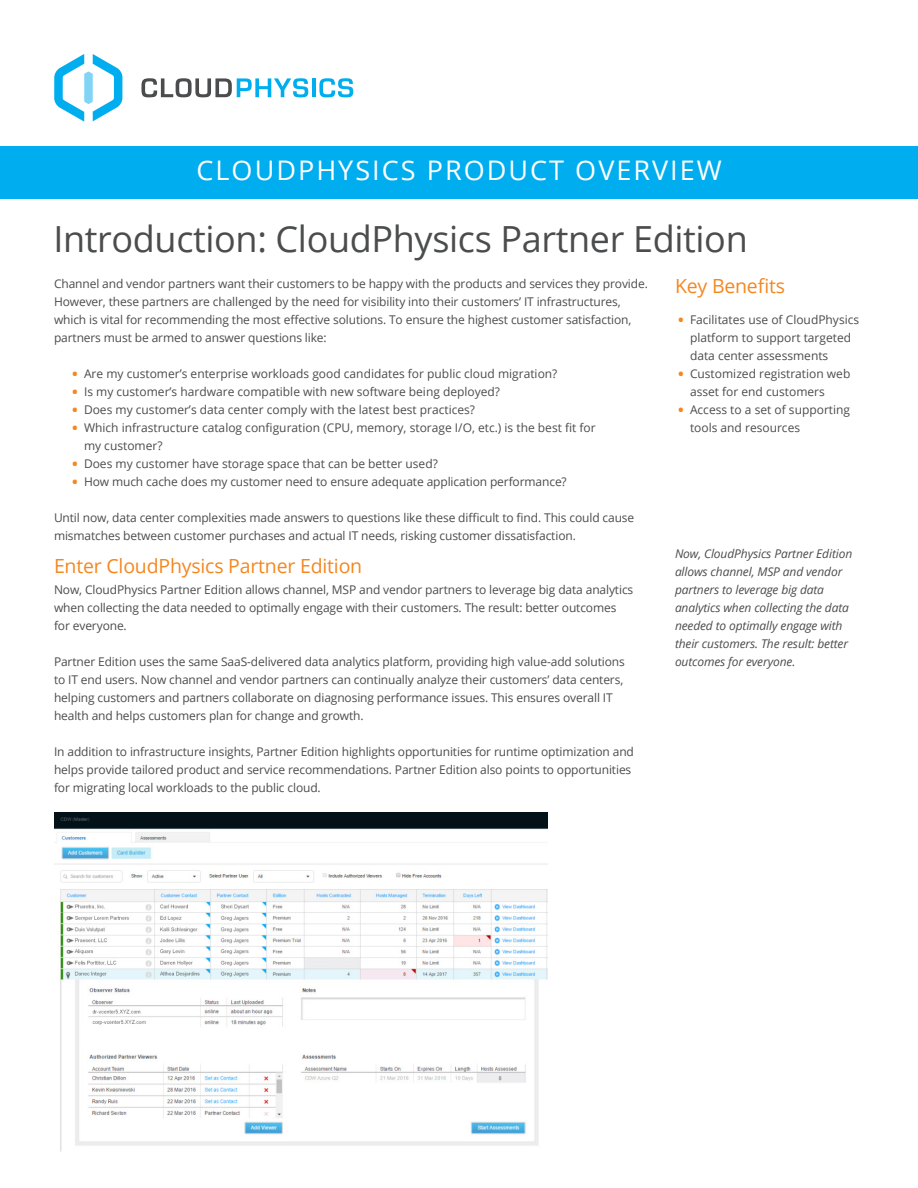
<style>
.page{position:relative;width:918px;height:1188px;background:#fff}
.page>*{position:absolute;margin:0;border:0;box-sizing:border-box;transform-origin:0 0}
.t1{font:36px "Open Sans";letter-spacing:-.01em;color:#4b4c4d}
.t2{font:27px "Open Sans";letter-spacing:.075em;color:#fff}
.H2_Alt{font:19.5px "Open Sans";letter-spacing:-.01em;color:#f5871f}
.t3{font:12px/18px "Open Sans";letter-spacing:-.01em;color:#4b4c4d}
.t4{font:italic 12px/18px "Open Sans";letter-spacing:-.01em;color:#4b4c4d}
.s1{font-weight:700;font-size:14.4px;color:#f5871f}
</style>
<div class="page">
<svg style="left:54px;top:54px;width:68px;height:68px"></svg>
<svg style="left:141px;top:78px;width:167px;height:20px"></svg>
<hr style="left:312px;top:78px;width:4px;height:19px;background:#00aeef">
<svg style="left:319px;top:78px;width:34px;height:20px"></svg>
<div style="left:0;top:146px;width:918px;height:53px;background:#00aeef"></div>
<img style="left:54px;top:812px;width:493px;height:339px">
<p class="t2" style="left:197px;top:152px;width:527px">CLOUDPHYSICS PRODUCT OVERVIEW</p>
<h1 class="t1" style="left:53px;top:214px;width:696px">Introduction: CloudPhysics Partner Edition</h1>
<p class="H2_Alt" style="left:675px;top:272px;width:112px">Key Benefits</p>
<p class="t3" style="left:690px;top:310px;width:171px;text-indent:-12px"><span class="s1">•</span> Facilitates use of CloudPhysics platform to support targeted data center assessments</p>
<p class="t3" style="left:690px;top:364px;width:162px;text-indent:-12px"><span class="s1">•</span> Customized registration web asset for end customers</p>
<p class="t3" style="left:690px;top:400px;width:162px;text-indent:-12px"><span class="s1">•</span> Access to a set of supporting tools and resources</p>
<p class="t3" style="left:54px;top:274px;width:595px">Channel and vendor partners want their customers to be happy with the products and services they provide.<br>However, these partners are challenged by the need for visibility into their customers’ IT infrastructures, which is vital for recommending the most effective solutions. To ensure the highest customer satisfaction, partners must be armed to answer questions like:</p>
<p class="t3" style="left:72px;top:364px;width:487px"><span class="s1">•</span> Are my customer’s enterprise workloads good candidates for public cloud migration?</p>
<p class="t3" style="left:72px;top:382px;width:430px"><span class="s1">•</span> Is my customer’s hardware compatible with new software being deployed?</p>
<p class="t3" style="left:72px;top:400px;width:405px"><span class="s1">•</span> Does my customer’s data center comply with the latest best practices?</p>
<p class="t3" style="left:84px;top:418px;width:513px;text-indent:-12px"><span class="s1">•</span> Which infrastructure catalog configuration (CPU, memory, storage I/O, etc.) is the best fit for my customer?</p>
<p class="t3" style="left:72px;top:454px;width:367px"><span class="s1">•</span> Does my customer have storage space that can be better used?</p>
<p class="t3" style="left:72px;top:472px;width:496px"><span class="s1">•</span> How much cache does my customer need to ensure adequate application performance?</p>
<p class="t3" style="left:54px;top:508px;width:582px">Until now, data center complexities made answers to questions like these difficult to find. This could cause mismatches between customer purchases and actual IT needs, risking customer dissatisfaction.</p>
<p class="H2_Alt" style="left:54px;top:553px;width:310px">Enter CloudPhysics Partner Edition</p>
<p class="t3" style="left:54px;top:580px;width:581px">Now, CloudPhysics Partner Edition allows channel, MSP and vendor partners to leverage big data analytics when collecting the data needed to optimally engage with their customers. The result: better outcomes for everyone.</p>
<p class="t3" style="left:54px;top:652px;width:572px">Partner Edition uses the same SaaS-delivered data analytics platform, providing high value-add solutions to IT end users. Now channel and vendor partners can continually analyze their customers’ data centers, helping customers and partners collaborate on diagnosing performance issues. This ensures overall IT health and helps customers plan for change and growth.</p>
<p class="t3" style="left:54px;top:742px;width:581px">In addition to infrastructure insights, Partner Edition highlights opportunities for runtime optimization and helps provide tailored product and service recommendations. Partner Edition also points to opportunities for migrating local workloads to the public cloud.</p>
<p class="t4" style="left:675px;top:544px;width:179px">Now, CloudPhysics Partner Edition allows channel, MSP and vendor partners to leverage big data analytics when collecting the data needed to optimally engage with their customers. The result: better outcomes for everyone.</p>
</div>
